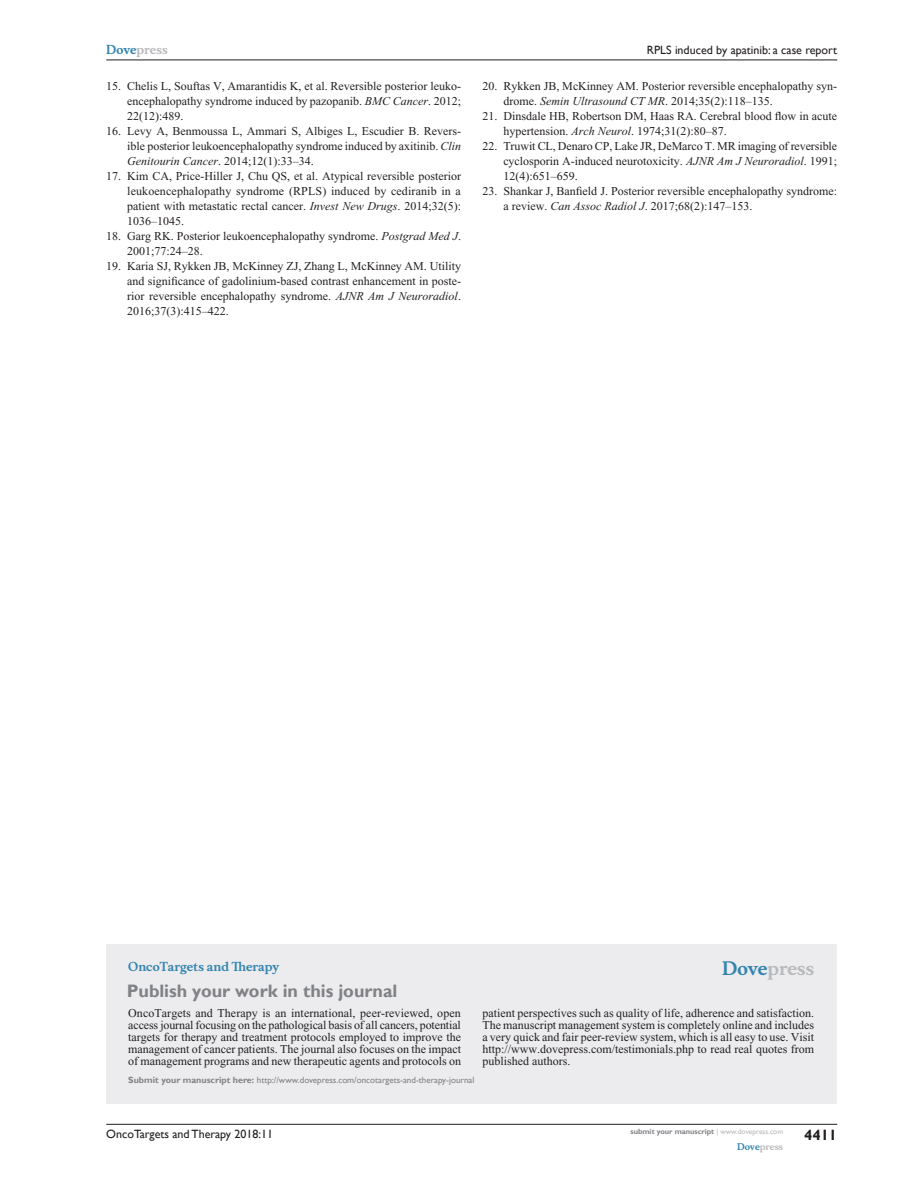
<style>
.page{position:relative;width:918px;height:1188px;background:#fff}
.page>*{position:absolute;margin:0;border:0;box-sizing:border-box;transform-origin:0 0}
.PromBx-H1{font:700 18px "Gill Sans";color:#808285}
.PromBx-Brand{font:700 18px "Musee";color:#b8b9bc}
.t1{font:700 15px "Gill Sans";color:#231f20}
.RefNL2{font:12px/15px "Times New Roman";color:#231f20;text-align:justify}
.PromBx-Tx{font:12px/12px "Times New Roman";color:#231f20;text-align:justify}
.t2{font:12px "Gill Sans";color:#231f20}
.PromBx-JrnlName{font:700 12px "Musee";color:#3485ae}
.t3{font:700 12px "Musee";color:#b8b9bc}
.PromBx-SubmitMssWebA{font:9px "Gill Sans";color:#808285}
.t4{font:700 9px "Musee";color:#b8b9bc}
.t5{font:700 7.5px "Gill Sans";color:#808285}
.s1{color:#3485ae}
.s2{font-style:italic}
.s3{font-weight:700}
.s4{font-weight:400;color:#b8b9bc}
</style>
<div class="page">
<div style="left:106px;top:944px;width:731px;height:159px;background:#ececee"></div>
<hr style="left:106px;top:1124px;width:731px;height:1px;background:#231f20">
<hr style="left:106px;top:60px;width:731px;height:1px;background:#231f20">
<p class="t3" style="left:106px;top:43px;width:63px"><span class="s1">Dove</span>press</p>
<p class="RefNL2" style="left:127px;top:79px;width:335px;text-indent:-21px">15. Chelis L, Souftas V, Amarantidis K, et al. Reversible posterior leuko&shy;encephalopathy syndrome induced by pazopanib. <span class="s2">BMC Cancer</span>. 2012; 22(12):489.</p>
<p class="RefNL2" style="left:127px;top:124px;width:335px;text-indent:-21px">16. Levy A, Benmoussa L, Ammari S, Albiges L, Escudier B. Revers&shy;ible posterior leukoencephalopathy syndrome induced by axitinib. <span class="s2">Clin Genitourin Cancer</span>. 2014;12(1):33–34.</p>
<p class="RefNL2" style="left:127px;top:169px;width:335px;text-indent:-21px">17. Kim CA, Price-Hiller J, Chu QS, et al. Atypical reversible posterior leukoencephalopathy syndrome (RPLS) induced by cediranib in a patient with metastatic rectal cancer. <span class="s2">Invest New Drugs</span>. 2014;32(5):<br>1036–1045.</p>
<p class="RefNL2" style="left:127px;top:229px;width:335px;text-indent:-21px">18. Garg RK. Posterior leukoencephalopathy syndrome. <span class="s2">Postgrad Med J</span>.<br>2001;77:24–28.</p>
<p class="RefNL2" style="left:127px;top:259px;width:335px;text-indent:-21px">19. Karia SJ, Rykken JB, McKinney ZJ, Zhang L, McKinney AM. Utility and significance of gadolinium-based contrast enhancement in poste&shy;rior reversible encephalopathy syndrome. <span class="s2">AJNR Am J Neuroradiol</span>.<br>2016;37(3):415–422.</p>
<p class="t2" style="left:647px;top:43px;width:192px">RPLS induced by apatinib: a case report</p>
<p class="RefNL2" style="left:503px;top:79px;width:335px;text-indent:-21px">20. Rykken JB, McKinney AM. Posterior reversible encephalopathy syn&shy;drome. <span class="s2">Semin Ultrasound CT MR</span>. 2014;35(2):118–135.</p>
<p class="RefNL2" style="left:503px;top:109px;width:335px;text-indent:-21px">21. Dinsdale HB, Robertson DM, Haas RA. Cerebral blood flow in acute hypertension. <span class="s2">Arch Neurol</span>. 1974;31(2):80–87.</p>
<p class="RefNL2" style="left:503px;top:139px;width:335px;text-indent:-21px">22. Truwit CL, Denaro CP, Lake JR, DeMarco T. MR imaging of reversible cyclosporin A-induced neurotoxicity. <span class="s2">AJNR Am J Neuroradiol</span>. 1991; 12(4):651–659.</p>
<p class="RefNL2" style="left:503px;top:184px;width:335px;text-indent:-21px">23. Shankar J, Banfield J. Posterior reversible encephalopathy syndrome: a review. <span class="s2">Can Assoc Radiol J</span>. 2017;68(2):147–153.</p>
<p class="PromBx-JrnlName" style="left:128px;top:959px;width:152px">OncoTargets and Therapy</p>
<p class="PromBx-H1" style="left:127px;top:980px;width:272px">Publish your work in this journal</p>
<p class="PromBx-Brand" style="left:722px;top:958px;width:94px"><span class="s1">Dove</span>press</p>
<p class="PromBx-Tx" style="left:128px;top:1007px;width:334px">OncoTargets and Therapy is an international, peer-reviewed, open access journal focusing on the pathological basis of all cancers, potential targets for therapy and treatment protocols employed to improve the management of cancer patients. The journal also focuses on the impact of management programs and new therapeutic agents and protocols on</p>
<p class="PromBx-Tx" style="left:482px;top:1007px;width:333px">patient perspectives such as quality of life, adherence and satisfaction.<br>The manuscript management system is completely online and includes a very quick and fair peer-review system, which is all easy to use. Visit http://www.dovepress.com/testimonials.php to read real quotes from published authors.</p>
<p class="PromBx-SubmitMssWebA" style="left:128px;top:1075px;width:348px"><span class="s3">Submit your manuscript here:</span> http://www.dovepress.com/oncotargets-and-therapy-journal</p>
<p class="t2" style="left:106px;top:1127px;width:168px">OncoTargets and Therapy 2018:11</p>
<p class="t5" style="left:631px;top:1127px;width:154px">submit your manuscript <span class="s4">| www.dovepress.com</span></p>
<p class="t4" style="left:737px;top:1141px;width:48px"><span class="s1">Dove</span>press</p>
<p class="t1" style="left:804px;top:1126px;width:35px">4411</p>
</div>
